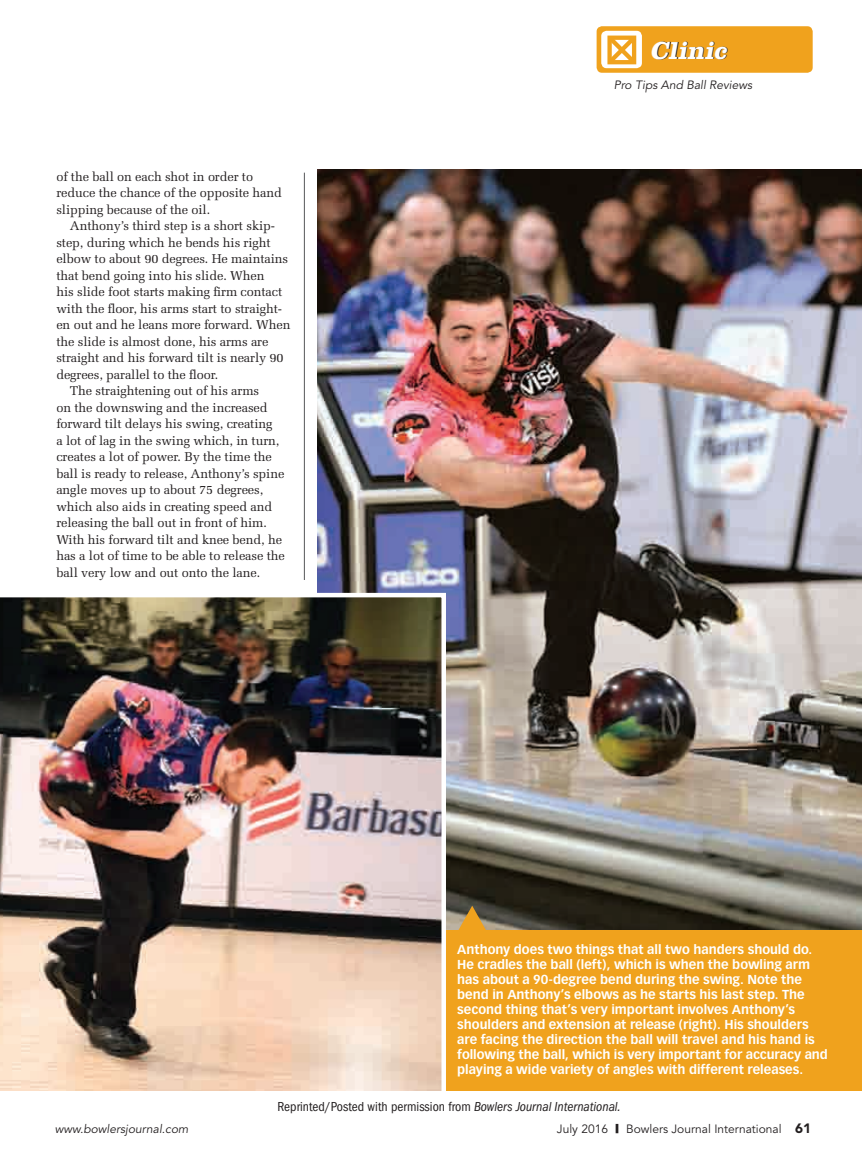
<style>
.page{position:relative;width:862px;height:1160px;background:#fff}
.page>*{position:absolute;margin:0;border:0;box-sizing:border-box;transform-origin:0 0}
.t1{font:italic 700 25.5px "Clarendon";color:#fff}
.t2{font:condensed 13.5px "Franklin Gothic";color:#231f20}
.t3{font:12.75px/16.5px "Melior";letter-spacing:-.01em;color:#231f20}
.t4{font:700 12.75px/15px "Vectora LH";color:#fff}
.t5{font:italic 12px "Avenir";color:#231f20}
.t6{font:12px "Avenir";color:#231f20}
.s1{font-style:italic}
.s2{font-weight:900}
.s3{font-weight:900;font-size:13.5px}
</style>
<div class="page">
<div style="left:596px;top:26px;width:216px;height:47px;background:#f0a21d;border-radius:5px"></div>
<div style="left:601px;top:31px;width:41px;height:37px;background:#fff;border-radius:5px"></div>
<svg style="left:604px;top:35px;width:36px;height:33px"></svg>
<hr style="left:304px;top:173px;width:1px;height:407px;background:#57585a">
<img style="left:317px;top:169px;width:545px;height:761px">
<svg style="left:457px;top:905px;width:30px;height:25px"></svg>
<div style="left:444px;top:930px;width:418px;height:160px;background:#f0a21d"></div>
<img style="left:0;top:593px;width:446px;height:498px">
<h1 class="t1" style="left:650px;top:41px;width:82px">Clinic</h1>
<p class="t3" style="left:56px;top:169px;width:227px">of the ball on each shot in order to reduce the chance of the opposite hand slipping because of the oil.</p>
<p class="t3" style="left:70px;top:219px;width:207px">Anthony’s third step is a short skip-</p>
<p class="t3" style="left:56px;top:235px;width:216px">step, during which he bends his right</p>
<p class="t3" style="left:56px;top:252px;width:233px">elbow to about 90 degrees. He maintains</p>
<p class="t3" style="left:56px;top:268px;width:210px">that bend going into his slide. When</p>
<p class="t3" style="left:56px;top:285px;width:227px">his slide foot starts making firm contact</p>
<p class="t3" style="left:56px;top:301px;width:227px">with the floor, his arms start to straight-</p>
<p class="t3" style="left:56px;top:318px;width:236px">en out and he leans more forward. When</p>
<p class="t3" style="left:56px;top:334px;width:214px">the slide is almost done, his arms are</p>
<p class="t3" style="left:56px;top:351px;width:229px">straight and his forward tilt is nearly 90</p>
<p class="t3" style="left:56px;top:367px;width:164px">degrees, parallel to the floor.</p>
<p class="t3" style="left:70px;top:384px;width:191px">The straightening out of his arms</p>
<p class="t3" style="left:56px;top:400px;width:213px">on the downswing and the increased</p>
<p class="t3" style="left:56px;top:417px;width:218px">forward tilt delays his swing, creating</p>
<p class="t3" style="left:56px;top:433px;width:224px">a lot of lag in the swing which, in turn,</p>
<p class="t3" style="left:56px;top:450px;width:217px">creates a lot of power. By the time the</p>
<p class="t3" style="left:56px;top:466px;width:229px">ball is ready to release, Anthony’s spine</p>
<p class="t3" style="left:56px;top:483px;width:208px">angle moves up to about 75 degrees,</p>
<p class="t3" style="left:56px;top:499px;width:217px">which also aids in creating speed and</p>
<p class="t3" style="left:56px;top:516px;width:212px">releasing the ball out in front of him.</p>
<p class="t3" style="left:56px;top:532px;width:227px">With his forward tilt and knee bend, he</p>
<p class="t3" style="left:56px;top:549px;width:230px">has a lot of time to be able to release the</p>
<p class="t3" style="left:56px;top:565px;width:205px">ball very low and out onto the lane.</p>
<p class="t5" style="left:614px;top:80px;width:140px">Pro Tips And Ball Reviews</p>
<p class="t4" style="left:457px;top:942px;width:372px">Anthony does two things that all two handers should do.<br>He cradles the ball (left), which is when the bowling arm has about a 90-degree bend during the swing. Note the bend in Anthony’s elbows as he starts his last step. The second thing that’s very important involves Anthony’s shoulders and extension at release (right). His shoulders are facing the direction the ball will travel and his hand is following the ball, which is very important for accuracy and playing a wide variety of angles with different releases.</p>
<p class="t2" style="left:277px;top:1102px;width:345px">Reprinted/Posted with permission from <span class="s1">Bowlers Journal International.</span></p>
<p class="t5" style="left:55px;top:1124px;width:135px">www.bowlersjournal.com</p>
<p class="t6" style="left:557px;top:1124px;width:256px">July 2016 <span class="s2">|</span> Bowlers Journal International <span class="s3">61</span></p>
</div>
